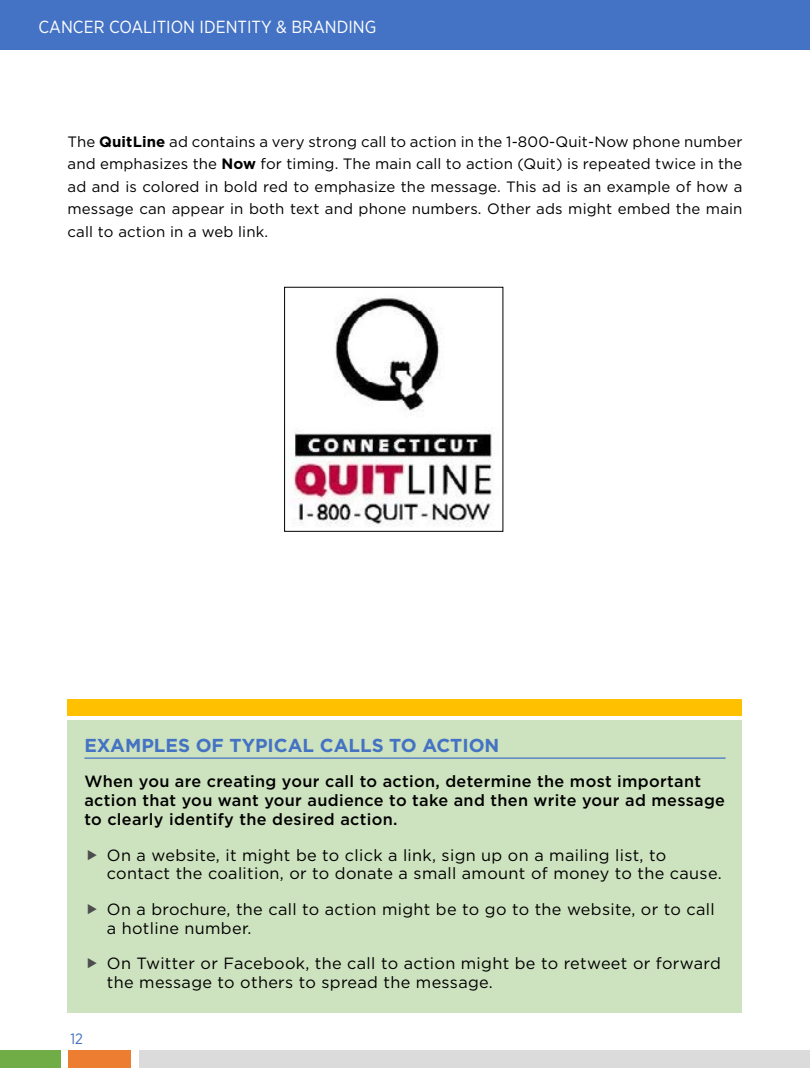
<style>
.page{position:relative;width:810px;height:1080px;background:#fff}
.page>*{position:absolute;margin:0;border:0;box-sizing:border-box;transform-origin:0 0}
.t1{font:700 18.75px "Gotham";color:#4472c4}
.t2{font:17.5px "Gotham Narrow";color:#fff}
.t3{font:16.25px/18.8px "Gotham";letter-spacing:.02em;color:#000}
.t4{font:500 16.25px/18.8px "Gotham";letter-spacing:.02em;color:#000}
.t5{font:15px/22.5px "Gotham";letter-spacing:.01em;color:#000;text-align:justify}
.t6{font:15px "Gotham Narrow";color:#4472c4}
.s1{font-weight:700}
</style>
<div class="page">
<div style="left:0;top:0;width:810px;height:50px;background:#4472c4"></div>
<div style="left:0;top:1051px;width:60px;height:17px;background:#70ad47"></div>
<div style="left:68px;top:1051px;width:62px;height:17px;background:#ed7d31"></div>
<div style="left:139px;top:1051px;width:671px;height:17px;background:#dbdbdb"></div>
<div style="left:68px;top:699px;width:674px;height:16px;background:#ffc000"></div>
<div style="left:68px;top:720px;width:674px;height:292px;background:#cde2be"></div>
<hr style="left:84px;top:757px;width:642px;height:2px;background:#4472c4">
<img style="left:293px;top:297px;width:201px;height:230px">
<p class="t2" style="left:39px;top:16px;width:339px">CANCER COALITION IDENTITY &amp; BRANDING</p>
<p class="t5" style="left:68px;top:130px;width:677px">The <span class="s1">QuitLine</span> ad contains a very strong call to action in the 1-800-Quit-Now phone number and emphasizes the <span class="s1">Now</span> for timing. The main call to action (Quit) is repeated twice in the ad and is colored in bold red to emphasize the message. This ad is an example of how a message can appear in both text and phone numbers. Other ads might embed the main call to action in a web link.</p>
<p class="t1" style="left:84px;top:733px;width:417px">EXAMPLES OF TYPICAL CALLS TO ACTION</p>
<p class="t4" style="left:84px;top:772px;width:642px">When you are creating your call to action, determine the most important action that you want your audience to take and then write your ad message to clearly identify the desired action.</p>
<p class="t3" style="left:107px;top:845px;width:616px">On a website, it might be to click a link, sign up on a mailing list, to contact the coalition, or to donate a small amount of money to the cause.</p>
<p class="t3" style="left:107px;top:900px;width:609px">On a brochure, the call to action might be to go to the website, or to call a hotline number.</p>
<p class="t3" style="left:107px;top:954px;width:615px">On Twitter or Facebook, the call to action might be to retweet or forward the message to others to spread the message.</p>
<p class="t6" style="left:70px;top:1030px;width:14px">12</p>
</div>
